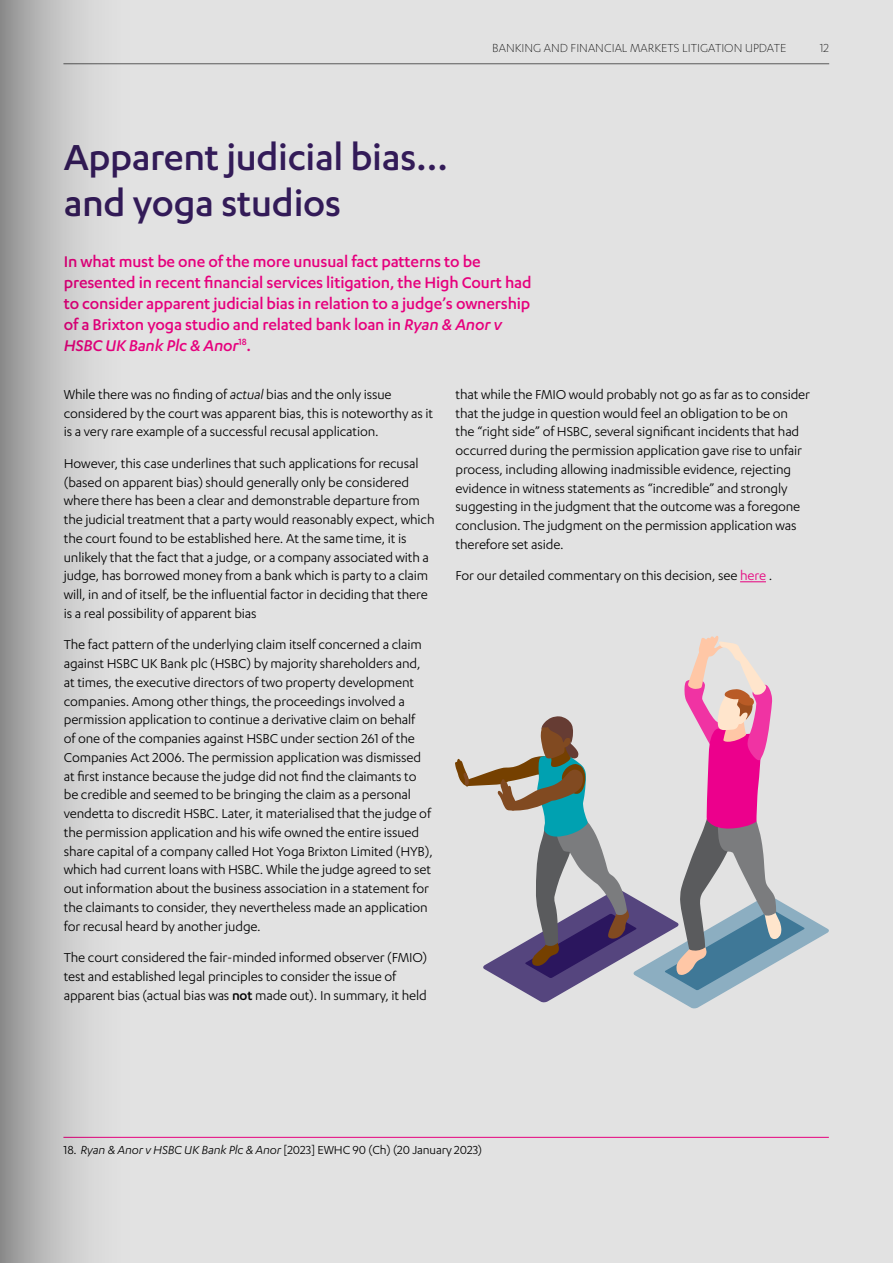
<style>
.page{position:relative;width:893px;height:1263px;background:#e2e2e2}
.page>*{position:absolute;margin:0;border:0;box-sizing:border-box;transform-origin:0 0}
.t1{font:500 42px/46.5px "Karbon";letter-spacing:-.01em;color:#331b58}
.t2{font:500 18px/21px "Karbon";letter-spacing:-.01em;color:#e6007d}
.t3{font:15px/18.8px "Karbon";letter-spacing:-.01em;color:#000}
.t4{font:13.5px "Karbon";letter-spacing:-.01em;color:#000}
.t5{font:300 13.5px "Karbon";color:#000}
.s1{font-style:italic}
.s2{font-weight:500}
.s3{color:#e6007d}
</style>
<div class="page">
<hr style="left:63px;top:1137px;width:766px;height:1px;background:#e6007d">
<svg style="left:740px;top:581px;width:26px;height:1px"></svg>
<svg style="left:455px;top:636px;width:374px;height:373px"></svg>
<hr style="left:63px;top:63px;width:766px;height:1px;background:#5a5a59">
<svg style="left:0;top:0;width:151px;height:1263px"></svg>
<p class="t5" style="left:492px;top:40px;width:296px">BANKING AND FINANCIAL MARKETS LITIGATION UPDATE</p>
<p class="t5" style="left:820px;top:40px;width:11px">12</p>
<h1 class="t1" style="left:64px;top:133px;width:386px">Apparent judicial bias… and yoga studios</h1>
<p class="t2" style="left:64px;top:251px;width:469px">In what must be one of the more unusual fact patterns to be presented in recent financial services litigation, the High Court had to consider apparent judicial bias in relation to a judge’s ownership of a Brixton yoga studio and related bank loan in <span class="s1">Ryan &amp; Anor v HSBC UK Bank Plc &amp; Anor</span><sup>18</sup>.</p>
<p class="t3" style="left:64px;top:384px;width:371px">While there was no finding of <span class="s1">actual</span> bias and the only issue considered by the court was apparent bias, this is noteworthy as it is a very rare example of a successful recusal application.</p>
<p class="t3" style="left:64px;top:453px;width:372px">However, this case underlines that such applications for recusal (based on apparent bias) should generally only be considered where there has been a clear and demonstrable departure from the judicial treatment that a party would reasonably expect, which the court found to be established here. At the same time, it is unlikely that the fact that a judge, or a company associated with a judge, has borrowed money from a bank which is party to a claim will, in and of itself, be the influential factor in deciding that there is a real possibility of apparent bias</p>
<p class="t3" style="left:64px;top:635px;width:371px">The fact pattern of the underlying claim itself concerned a claim against HSBC UK Bank plc (HSBC) by majority shareholders and, at times, the executive directors of two property development companies. Among other things, the proceedings involved a permission application to continue a derivative claim on behalf<br>of one of the companies against HSBC under section 261 of the Companies Act 2006. The permission application was dismissed at first instance because the judge did not find the claimants to be credible and seemed to be bringing the claim as a personal vendetta to discredit HSBC. Later, it materialised that the judge of the permission application and his wife owned the entire issued share capital of a company called Hot Yoga Brixton Limited (HYB), which had current loans with HSBC. While the judge agreed to set out information about the business association in a statement for the claimants to consider, they nevertheless made an application for recusal heard by another judge.</p>
<p class="t3" style="left:64px;top:948px;width:365px">The court considered the fair-minded informed observer (FMIO) test and established legal principles to consider the issue of apparent bias (actual bias was <span class="s2">not</span> made out). In summary, it held</p>
<p class="t3" style="left:455px;top:384px;width:356px">that while the FMIO would probably not go as far as to consider that the judge in question would feel an obligation to be on the “right side” of HSBC, several significant incidents that had occurred during the permission application gave rise to unfair process, including allowing inadmissible evidence, rejecting evidence in witness statements as “incredible” and strongly suggesting in the judgment that the outcome was a foregone conclusion. The judgment on the permission application was therefore set aside.</p>
<p class="t3" style="left:455px;top:566px;width:318px">For our detailed commentary on this decision, see <span class="s3">here</span> .</p>
<p class="t4" style="left:63px;top:1142px;width:420px">18. <span class="s1">Ryan &amp; Anor v HSBC UK Bank Plc &amp; Anor</span> [2023] EWHC 90 (Ch) (20 January 2023)</p>
</div>
